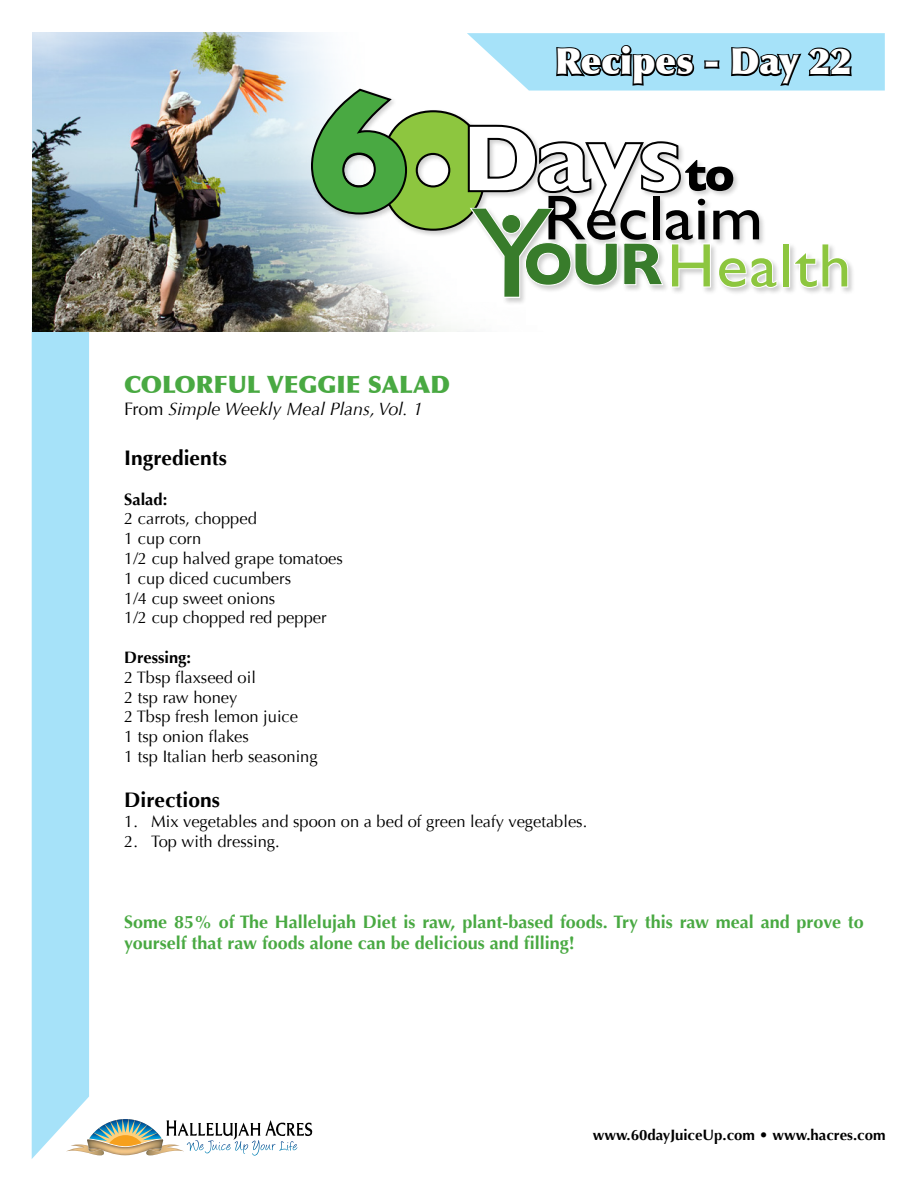
<style>
.page{position:relative;width:918px;height:1188px;background:#fff}
.page>*{position:absolute;margin:0;border:0;box-sizing:border-box;transform-origin:0 0}
.t1{font:900 36px "Optima";color:#fff}
.t2{font:900 24px "Optima";color:#49a942}
.t3{font:700 21px "Optima";color:#000}
.t4{font:700 18px/21.6px "Optima";color:#49a942}
.t5{font:italic 18px "Optima";color:#000}
.t6{font:16.5px/19.8px "Optima";color:#000}
.t7{font:700 16.5px "Optima";color:#000}
.t8{font:700 15px "Optima";color:#000}
.s1{font-style:normal}
</style>
<div class="page">
<div style="left:32px;top:332px;width:57px;height:827px;background:#a6e2f9"></div>
<img style="left:32px;top:32px;width:442px;height:300px">
<img style="left:66px;top:1144px;width:21px;height:11px">
<img style="left:87px;top:1139px;width:2px;height:16px">
<svg style="left:89px;top:1119px;width:223px;height:37px"></svg>
<div style="left:309px;top:87px;width:546px;height:219px;background:#000;opacity:.2"></div>
<svg style="left:310px;top:33px;width:575px;height:266px"></svg>
<h1 class="t1" style="left:555px;top:40px;width:298px">RECIPES - DAY 22</h1>
<h2 class="t2" style="left:124px;top:370px;width:327px">COLORFUL VEGGIE SALAD</h2>
<p class="t5" style="left:124px;top:398px;width:300px"><span class="s1">From</span> Simple Weekly Meal Plans, Vol. 1</p>
<p class="t3" style="left:124px;top:446px;width:104px">Ingredients</p>
<p class="t7" style="left:124px;top:489px;width:45px">Salad:</p>
<p class="t6" style="left:124px;top:509px;width:220px">2 carrots, chopped<br>1 cup corn<br>1/2 cup halved grape tomatoes<br>1 cup diced cucumbers<br>1/4 cup sweet onions<br>1/2 cup chopped red pepper</p>
<p class="t7" style="left:124px;top:648px;width:68px">Dressing:</p>
<p class="t6" style="left:124px;top:667px;width:195px">2 Tbsp flaxseed oil<br>2 tsp raw honey<br>2 Tbsp fresh lemon juice<br>1 tsp onion flakes<br>1 tsp Italian herb seasoning</p>
<p class="t3" style="left:124px;top:788px;width:97px">Directions</p>
<p class="t6" style="left:124px;top:811px;width:465px">1. Mix vegetables and spoon on a bed of green leafy vegetables.</p>
<p class="t6" style="left:124px;top:831px;width:157px">2. Top with dressing.</p>
<p class="t4" style="left:124px;top:911px;width:741px">Some 85% of The Hallelujah Diet is raw, plant-based foods. Try this raw meal and prove to yourself that raw foods alone can be delicious and filling!</p>
<p class="t8" style="left:593px;top:1126px;width:294px">www.60dayJuiceUp.com • www.hacres.com</p>
</div>
